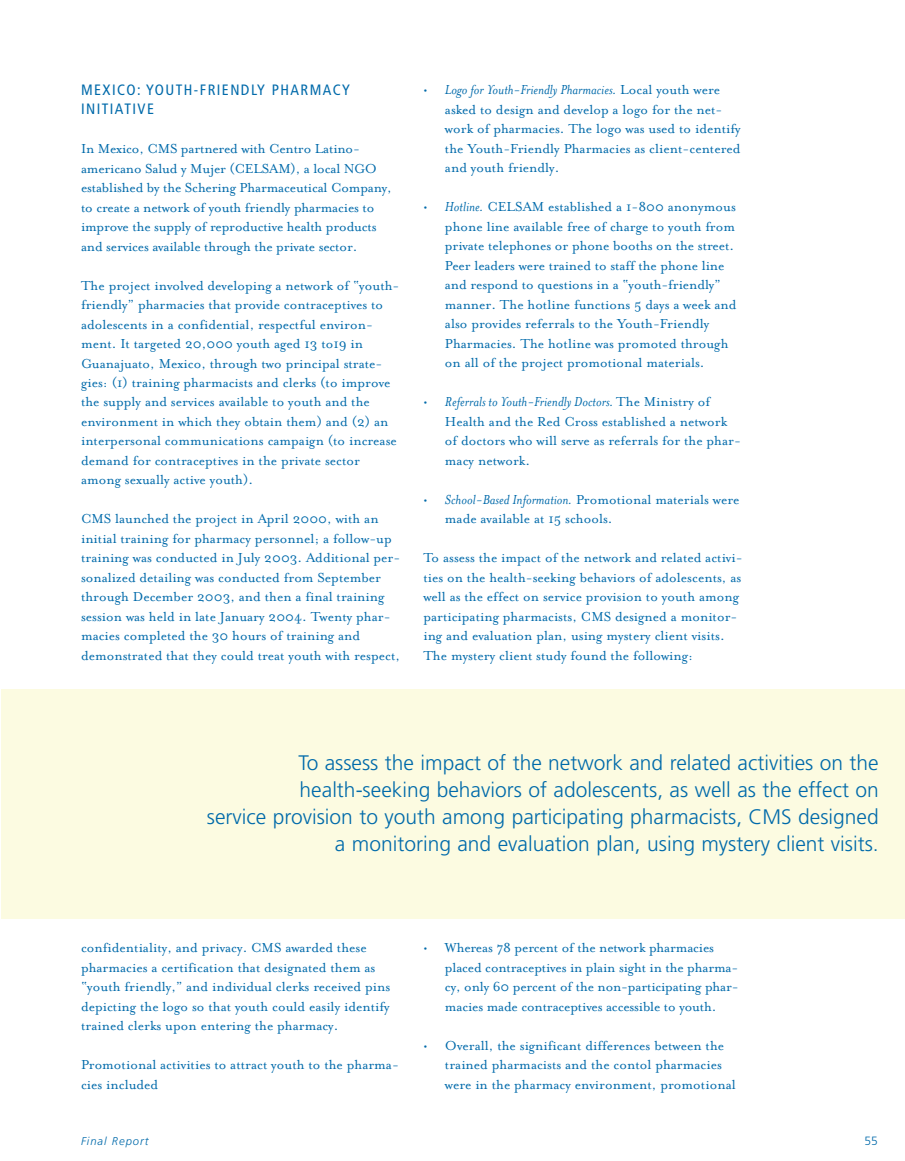
<style>
.page{position:relative;width:905px;height:1161px;background:#fff}
.page>*{position:absolute;margin:0;border:0;box-sizing:border-box;transform-origin:0 0}
.t1{font:300 21px/27px "Frutiger";color:#006aaa;text-align:right}
.t2{font:15px/19.5px "Mrs Eaves Roman";color:#006aaa}
.t3{font:italic 15px "Mrs Eaves";color:#006aaa}
.t4{font:condensed 15px/19.5px "Frutiger";letter-spacing:.095em;color:#006aaa}
.t5{font:300 12px "Frutiger";color:#006aaa}
.t6{font:italic 300 11.25px "Frutiger";letter-spacing:.085em;color:#006aaa}
.s1{font-family:"Mrs Eaves Roman";font-style:normal}
.s2{font-family:"Mrs Eaves";font-style:italic}
</style>
<div class="page">
<div style="left:1px;top:690px;width:903px;height:229px;background:#fcfbe1"></div>
<p class="t4" style="left:81px;top:81px;width:270px">MEXICO: YOUTH-FRIENDLY PHARMACY<br>INITIATIVE</p>
<p class="t2" style="left:81px;top:138px;width:312px">In Mexico, CMS partnered with Centro Latino&shy;americano Salud y Mujer (CELSAM), a local NGO established by the Schering Pharmaceutical Company, to create a network of youth friendly pharmacies to improve the supply of reproductive health products and services available through the private sector.</p>
<p class="t2" style="left:81px;top:275px;width:320px">The project involved developing a network of “youth&shy;friendly” pharmacies that provide contraceptives to adolescents in a confidential, respectful environ&shy;ment. It targeted 20,000 youth aged 13 to19 in Guanajuato, Mexico, through two principal strate&shy;gies: (1) training pharmacists and clerks (to improve the supply and services available to youth and the environment in which they obtain them) and (2) an interpersonal communications campaign (to increase demand for contraceptives in the private sector among sexually active youth).</p>
<p class="t2" style="left:81px;top:509px;width:321px">CMS launched the project in April 2000, with an initial training for pharmacy personnel; a follow-up training was conducted in July 2003. Additional per&shy;sonalized detailing was conducted from September through December 2003, and then a final training session was held in late January 2004. Twenty phar&shy;macies completed the 30 hours of training and demonstrated that they could treat youth with respect,</p>
<p class="t3" style="left:423px;top:81px;width:298px"><span class="s1">•</span> Logo for Youth-Friendly Pharmacies. <span class="s1">Local youth were</span></p>
<p class="t2" style="left:445px;top:99px;width:297px">asked to design and develop a logo for the net&shy;work of pharmacies. The logo was used to identify the Youth-Friendly Pharmacies as client-centered and youth friendly.</p>
<p class="t2" style="left:445px;top:197px;width:293px;text-indent:-22px">• <span class="s2">Hotline.</span> CELSAM established a 1-800 anonymous phone line available free of charge to youth from private telephones or phone booths on the street.<br>Peer leaders were trained to staff the phone line and respond to questions in a “youth-friendly” manner. The hotline functions 5 days a week and also provides referrals to the Youth-Friendly Pharmacies. The hotline was promoted through on all of the project promotional materials.</p>
<p class="t3" style="left:423px;top:393px;width:288px"><span class="s1">•</span> Referrals to Youth-Friendly Doctors. <span class="s1">The Ministry of</span></p>
<p class="t2" style="left:445px;top:411px;width:297px">Health and the Red Cross established a network of doctors who will serve as referrals for the phar&shy;macy network.</p>
<p class="t2" style="left:445px;top:489px;width:296px;text-indent:-22px">• <span class="s2">School-Based Information.</span> Promotional materials were made available at 15 schools.</p>
<p class="t2" style="left:423px;top:548px;width:321px">To assess the impact of the network and related activi&shy;ties on the health-seeking behaviors of adolescents, as well as the effect on service provision to youth among participating pharmacists, CMS designed a monitor&shy;ing and evaluation plan, using mystery client visits.<br>The mystery client study found the following:</p>
<p class="t1" style="left:207px;top:750px;width:673px">To assess the impact of the network and related activities on the health-seeking behaviors of adolescents, as well as the effect on<br>service provision to youth among participating pharmacists, CMS designed a monitoring and evaluation plan, using mystery client visits.</p>
<p class="t2" style="left:81px;top:938px;width:311px">confidentiality, and privacy. CMS awarded these pharmacies a certification that designated them as “youth friendly,” and individual clerks received pins depicting the logo so that youth could easily identify trained clerks upon entering the pharmacy.</p>
<p class="t2" style="left:81px;top:1055px;width:319px">Promotional activities to attract youth to the pharma&shy;cies included</p>
<p class="t2" style="left:445px;top:938px;width:295px;text-indent:-22px">• Whereas 78 percent of the network pharmacies placed contraceptives in plain sight in the pharma&shy;cy, only 60 percent of the non-participating phar&shy;macies made contraceptives accessible to youth.</p>
<p class="t2" style="left:445px;top:1035px;width:292px;text-indent:-22px">• Overall, the significant differences between the trained pharmacists and the contol pharmacies were in the pharmacy environment, promotional</p>
<p class="t6" style="left:81px;top:1137px;width:69px">Final Report</p>
<p class="t5" style="left:864px;top:1136px;width:15px">55</p>
</div>
